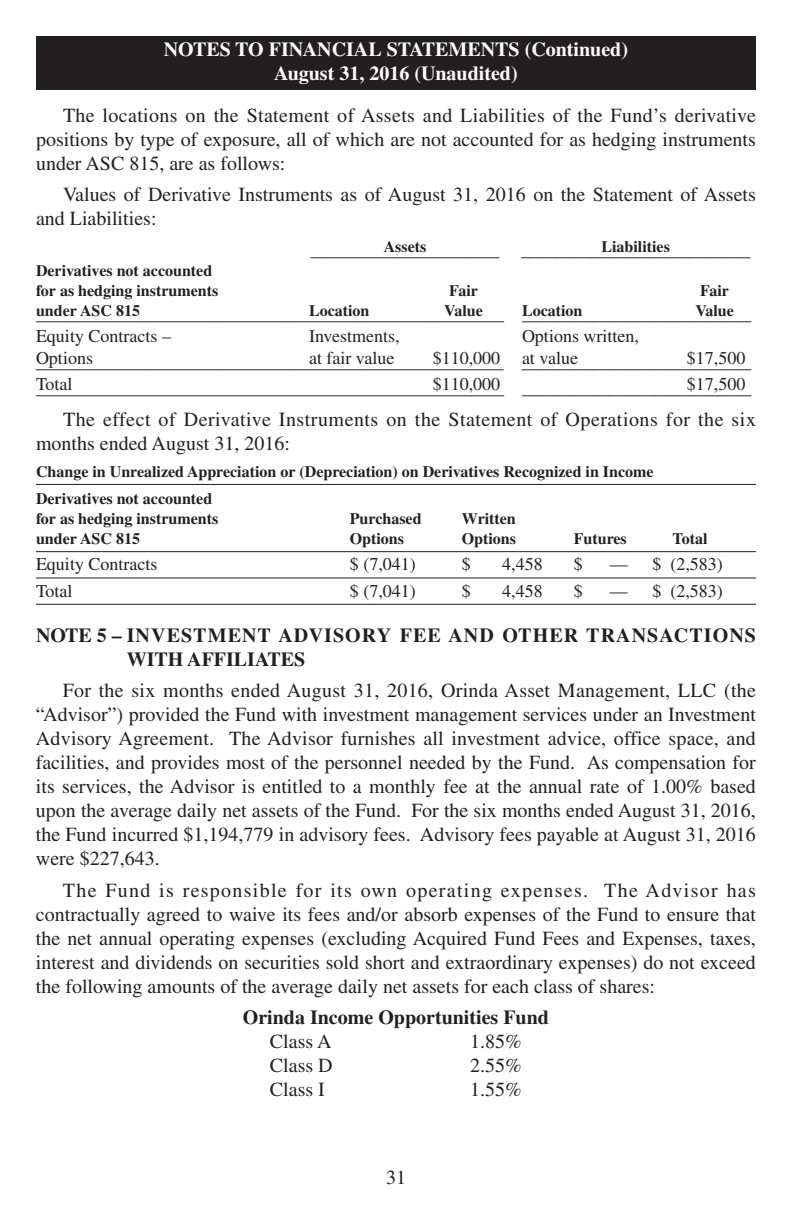
<style>
.page{position:relative;width:792px;height:1224px;background:#fff}
.page>*{position:absolute;margin:0;border:0;box-sizing:border-box;transform-origin:0 0}
.t1{font:20px/24px "Times";color:#231f20;text-align:justify}
.t2{font:20px/24px "Times";letter-spacing:.025em;color:#231f20}
.t3{font:700 20px/24px "Times";letter-spacing:.055em;color:#231f20}
.t4{font:700 20px/24px "Times";color:#fff;text-align:center}
.t5{font:700 20px "Times";color:#231f20}
.t6{font:18px/26px "Times";color:#231f20}
.t7{font:700 16px/20px "Times";color:#231f20}
</style>
<div class="page">
<hr style="left:36px;top:484px;width:720px;height:1px;background:#231f20">
<hr style="left:36px;top:551px;width:720px;height:1px;background:#231f20">
<hr style="left:36px;top:577px;width:720px;height:1px;background:#231f20">
<hr style="left:36px;top:604px;width:720px;height:1px;background:#231f20">
<div style="left:36px;top:36px;width:720px;height:54px;background:#231f20"></div>
<p class="t4" style="left:164px;top:39px;width:466px">NOTES TO FINANCIAL STATEMENTS (Continued)<br>August 31, 2016 (Unaudited)</p>
<p class="t1" style="left:36px;top:105px;width:721px;text-indent:27px">The locations on the Statement of Assets and Liabilities of the Fund’s derivative positions by type of exposure, all of which are not accounted for as hedging instruments under ASC 815, are as follows:</p>
<p class="t1" style="left:36px;top:184px;width:722px;text-indent:27px">Values of Derivative Instruments as of August 31, 2016 on the Statement of Assets and Liabilities:</p>
<p class="t6" style="left:310px;top:239px;width:442px">_________<sup>A</sup>_<sup>s</sup>_<sup>se</sup>_<sup>t</sup>_<sup>s</sup>________ __________<sup>L</sup>_<sup>ia</sup>_<sup>b</sup>_<sup>i</sup>_<sup>li</sup>_<sup>ti</sup>_<sup>e</sup>_<sup>s</sup>_________</p>
<p class="t7" style="left:36px;top:263px;width:184px">Derivatives not accounted for as hedging instruments</p>
<p class="t7" style="left:449px;top:283px;width:30px">Fair</p>
<p class="t7" style="left:700px;top:283px;width:30px">Fair</p>
<p class="t6" style="left:36px;top:305px;width:717px;line-height:22px"><sup>u</sup>_<sup>n</sup>_<sup>d</sup>_<sup>e</sup>_<sup>r</sup>_<sup>A</sup>__<sup>S</sup>_<sup>C</sup>_<sup>8</sup>_<sup>1</sup>_<sup>5</sup>____________________<sup>L</sup>_<sup>o</sup>_<sup>c</sup>_<sup>a</sup>_<sup>ti</sup>_<sup>o</sup>_<sup>n</sup>_________<sup>V</sup>_<sup>a</sup>_<sup>lu</sup>_<sup>e</sup>___ _<sup>L</sup>_<sup>o</sup>_<sup>ca</sup>_<sup>t</sup>_<sup>io</sup>_<sup>n</sup>______________<sup>V</sup>_<sup>a</sup>_<sup>l</sup>_<sup>u</sup>_<sup>e</sup>__<br>Equity Contracts –</p>
<p class="t6" style="left:36px;top:325px;width:717px;text-indent:486px">Options written, _O_p_t_io_n_s_________________________a_t _fa_i_r_v_a_lu_e______$_1_1_0_,0_0_0_ _at_v_a_l_u_e_____________$_1_7_,_5_0_0_<br>T__o_ta_l_________________________________________$_1_1_0_,0_0_0_ ___________________$_1_7_,_5_0_0_</p>
<p class="t2" style="left:36px;top:409px;width:722px;text-indent:27px">The effect of Derivative Instruments on the Statement of Operations for the six months ended August 31, 2016:</p>
<p class="t7" style="left:36px;top:459px;width:619px;line-height:27.2px">Change in Unrealized Appreciation or (Depreciation) on Derivatives Recognized in Income<br>Derivatives not accounted</p>
<p class="t7" style="left:36px;top:510px;width:184px">for as hedging instruments</p>
<p class="t7" style="left:350px;top:510px;width:73px">Purchased</p>
<p class="t7" style="left:462px;top:510px;width:56px">Written</p>
<p class="t7" style="left:36px;top:530px;width:106px">under ASC 815</p>
<p class="t7" style="left:350px;top:530px;width:56px">Options</p>
<p class="t7" style="left:462px;top:530px;width:56px">Options</p>
<p class="t7" style="left:574px;top:530px;width:55px">Futures</p>
<p class="t7" style="left:673px;top:530px;width:36px">Total</p>
<p class="t6" style="left:36px;top:553px;width:123px">Equity Contracts</p>
<p class="t6" style="left:350px;top:553px;width:67px">$ (7,041)</p>
<p class="t6" style="left:462px;top:553px;width:10px">$</p>
<p class="t6" style="left:502px;top:553px;width:42px">4,458</p>
<p class="t6" style="left:574px;top:553px;width:10px">$</p>
<p class="t6" style="left:610px;top:553px;width:115px">— $ (2,583)</p>
<p class="t6" style="left:36px;top:579px;width:38px">Total</p>
<p class="t6" style="left:350px;top:579px;width:67px">$ (7,041)</p>
<p class="t6" style="left:462px;top:579px;width:10px">$</p>
<p class="t6" style="left:502px;top:579px;width:42px">4,458</p>
<p class="t6" style="left:574px;top:579px;width:10px">$</p>
<p class="t6" style="left:610px;top:579px;width:115px">— $ (2,583)</p>
<p class="t3" style="left:127px;top:625px;width:631px;text-indent:-91px">NOTE 5 – INVESTMENT ADVISORY FEE AND OTHER TRANSACTIONS<br>WITH AFFILIATES</p>
<p class="t1" style="left:36px;top:681px;width:722px;text-indent:27px">For the six months ended August 31, 2016, Orinda Asset Management, LLC (the “Advisor”) provided the Fund with investment management services under an Investment Advisory Agreement. The Advisor furnishes all investment advice, office space, and facilities, and provides most of the personnel needed by the Fund. As compensation for its services, the Advisor is entitled to a monthly fee at the annual rate of 1.00% based upon the average daily net assets of the Fund. For the six months ended August 31, 2016, the Fund incurred $1,194,779 in advisory fees. Advisory fees payable at August 31, 2016 were $227,643.</p>
<p class="t1" style="left:36px;top:880px;width:722px;text-indent:27px">The Fund is responsible for its own operating expenses. The Advisor has contractually agreed to waive its fees and/or absorb expenses of the Fund to ensure that the net annual operating expenses (excluding Acquired Fund Fees and Expenses, taxes, interest and dividends on securities sold short and extraordinary expenses) do not exceed the following amounts of the average daily net assets for each class of shares:</p>
<p class="t5" style="left:243px;top:1010px;width:308px">Orinda Income Opportunities Fund</p>
<p class="t1" style="left:270px;top:1031px;width:63px">Class A</p>
<p class="t1" style="left:470px;top:1031px;width:53px">1.85%</p>
<p class="t1" style="left:270px;top:1055px;width:64px">Class D</p>
<p class="t1" style="left:470px;top:1055px;width:53px">2.55%</p>
<p class="t1" style="left:270px;top:1079px;width:56px">Class I</p>
<p class="t1" style="left:470px;top:1079px;width:53px">1.55%</p>
<p class="t6" style="left:309px;top:325px;width:92px">Investments,</p>
<p class="t1" style="left:386px;top:1167px;width:21px">31</p>
</div>
